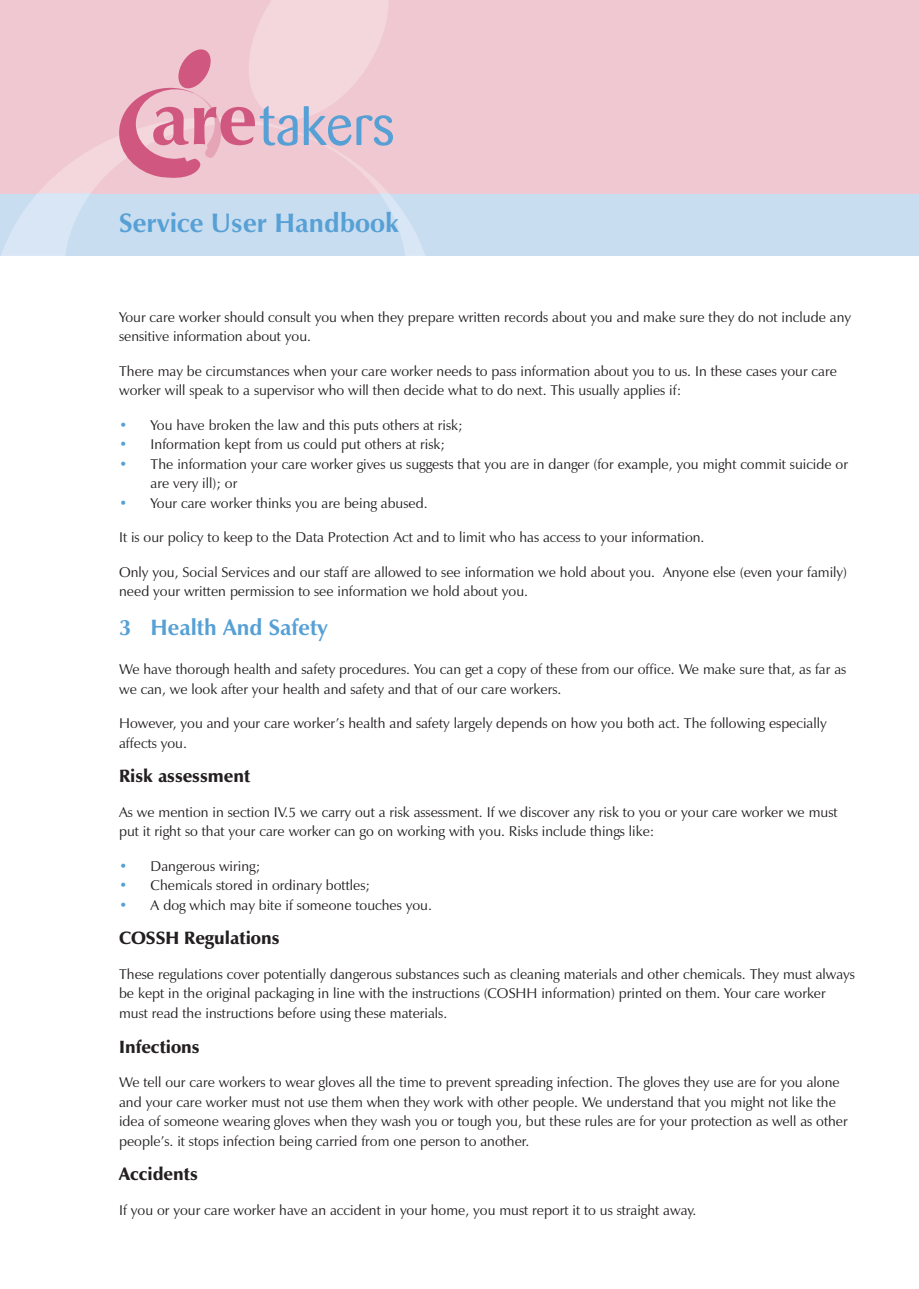
<style>
.page{position:relative;width:919px;height:1289px;background:#fff}
.page>*{position:absolute;margin:0;border:0;box-sizing:border-box;transform-origin:0 0}
.t1{font:700 27px "Zapf Humanist 601 BT";color:#56a0d5}
.t2{font:700 22.5px "Zapf Humanist 601 BT";color:#56a0d5}
.t3{font:900 18px "Zapf Humanist 601 BT";color:#231f20}
.t4{font:14.25px/19.5px "Zapf Humanist 601 BT";color:#231f20}
.s1{color:#56a0d5}
</style>
<div class="page">
<div style="left:0;top:188px;width:918px;height:67px;background:#c9ddf0"></div>
<div style="left:0;top:0;width:918px;height:193px;background:#efc8d2"></div>
<svg style="left:0;top:0;width:427px;height:256px"></svg>
<h1 class="t1" style="left:119px;top:206px;width:281px">Service User Handbook</h1>
<p class="t4" style="left:119px;top:307px;width:733px">Your care worker should consult you when they prepare written records about you and make sure they do not include any sensitive information about you.</p>
<p class="t4" style="left:119px;top:361px;width:719px">There may be circumstances when your care worker needs to pass information about you to us. In these cases your care worker will speak to a supervisor who will then decide what to do next. This usually applies if:</p>
<p class="t4" style="left:119px;top:415px;width:345px"><span class="s1">•</span> You have broken the law and this puts others at risk;</p>
<p class="t4" style="left:119px;top:434px;width:327px"><span class="s1">•</span> Information kept from us could put others at risk;</p>
<p class="t4" style="left:151px;top:454px;width:698px;text-indent:-31px"><span class="s1">•</span> The information your care worker gives us suggests that you are in danger (for example, you might commit suicide or are very ill); or</p>
<p class="t4" style="left:119px;top:493px;width:310px"><span class="s1">•</span> Your care worker thinks you are being abused.</p>
<p class="t4" style="left:119px;top:527px;width:587px">It is our policy to keep to the Data Protection Act and to limit who has access to your information.</p>
<p class="t4" style="left:119px;top:562px;width:729px">Only you, Social Services and our staff are allowed to see information we hold about you. Anyone else (even your family) need your written permission to see information we hold about you.</p>
<h2 class="t2" style="left:119px;top:613px;width:210px">3 Health And Safety</h2>
<p class="t4" style="left:119px;top:659px;width:728px">We have thorough health and safety procedures. You can get a copy of these from our office. We make sure that, as far as we can, we look after your health and safety and that of our care workers.</p>
<p class="t4" style="left:119px;top:713px;width:709px">However, you and your care worker’s health and safety largely depends on how you both act. The following especially affects you.</p>
<p class="t3" style="left:119px;top:765px;width:132px">Risk assessment</p>
<p class="t4" style="left:119px;top:802px;width:719px">As we mention in section IV.5 we carry out a risk assessment. If we discover any risk to you or your care worker we must put it right so that your care worker can go on working with you. Risks include things like:</p>
<p class="t4" style="left:119px;top:856px;width:143px"><span class="s1">•</span> Dangerous wiring;</p>
<p class="t4" style="left:119px;top:875px;width:252px"><span class="s1">•</span> Chemicals stored in ordinary bottles;</p>
<p class="t4" style="left:119px;top:895px;width:314px"><span class="s1">•</span> A dog which may bite if someone touches you.</p>
<p class="t3" style="left:119px;top:927px;width:162px">COSSH Regulations</p>
<p class="t4" style="left:119px;top:964px;width:737px">These regulations cover potentially dangerous substances such as cleaning materials and other chemicals. They must always be kept in the original packaging in line with the instructions (COSHH information) printed on them. Your care worker must read the instructions before using these materials.</p>
<p class="t3" style="left:119px;top:1035px;width:82px">Infections</p>
<p class="t4" style="left:119px;top:1072px;width:730px">We tell our care workers to wear gloves all the time to prevent spreading infection. The gloves they use are for you alone and your care worker must not use them when they work with other people. We understand that you might not like the idea of someone wearing gloves when they wash you or tough you, but these rules are for your protection as well as other people’s. it stops infection being carried from one person to another.</p>
<p class="t3" style="left:119px;top:1162px;width:80px">Accidents</p>
<p class="t4" style="left:119px;top:1199px;width:579px">If you or your care worker have an accident in your home, you must report it to us straight away.</p>
</div>
